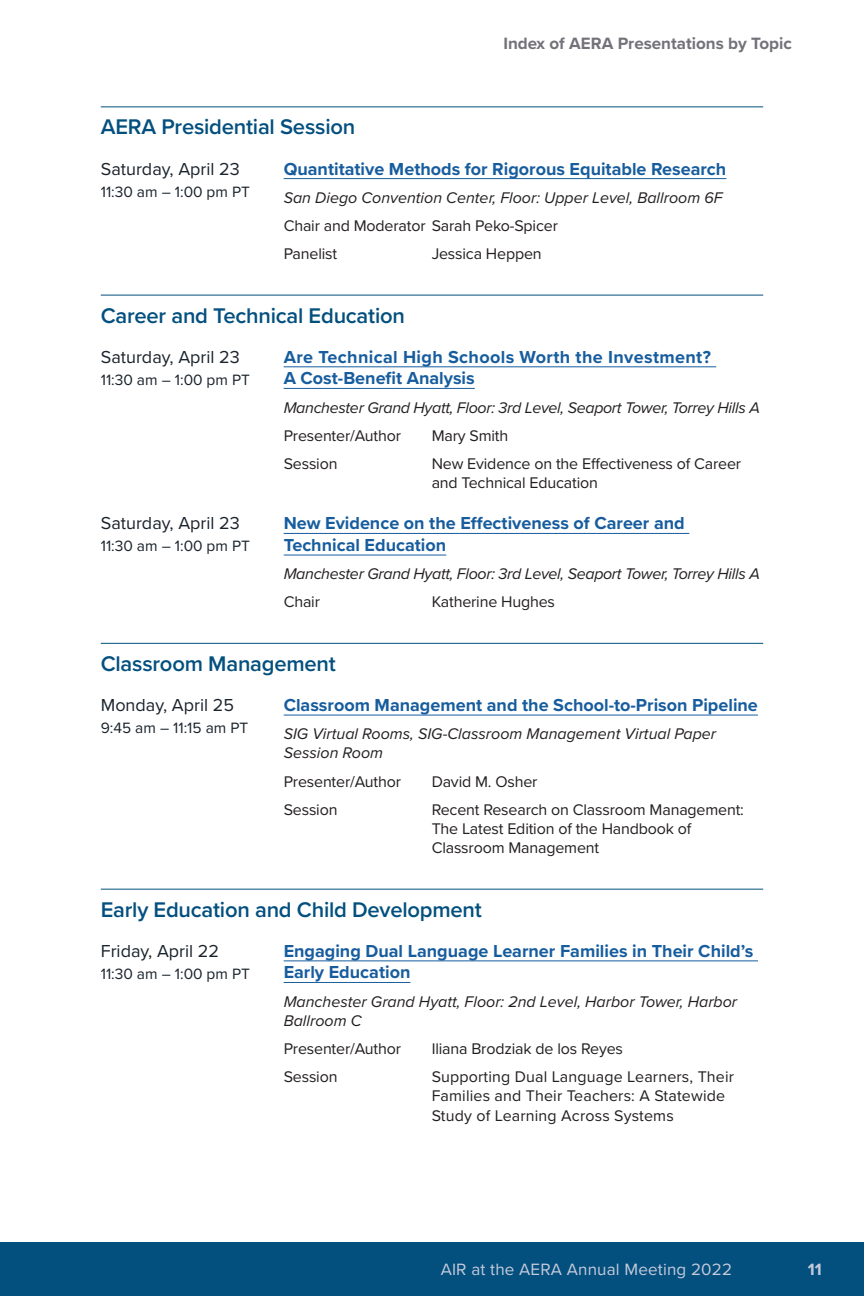
<style>
.page{position:relative;width:864px;height:1296px;background:#fff}
.page>*{position:absolute;margin:0;border:0;box-sizing:border-box;transform-origin:0 0}
.Date_Topic_Heading{font:600 22px "Proxima Nova";letter-spacing:-.01em;color:#034f7e}
.Session_Title_Text{font:700 18px/21.6px "Proxima Nova";color:#175d9e}
.Session_Date_Text{font:18px "Proxima Nova";color:#1a232c}
.Session_Title_Text-2{font:700 18px/21.6px "Proxima Nova";letter-spacing:.02em;color:#175d9e}
.t1{font:700 17px "Proxima Nova";color:#737279}
.t2{font:17px "Proxima Nova";letter-spacing:.01em;color:#c5cada}
.t3{font:700 17px "Proxima Nova";color:#c5cada}
.Session_Participant{font:16px/19.2px "Proxima Nova";letter-spacing:-.01em;color:#231f20}
.Session_Location{font:italic 16px/19.2px "Proxima Nova";color:#231f20}
.Session_Location-2{font:italic 16px "Proxima Nova";letter-spacing:-.02em;color:#231f20}
.Session_Participant-2{font:16px/19.2px "Proxima Nova";letter-spacing:.01em;color:#231f20}
.Session_Time_Text{font:15.6px "Proxima Nova";color:#1a232c}
</style>
<div class="page">
<div style="left:0;top:1242px;width:864px;height:54px;background:#034f7e"></div>
<hr style="left:101px;top:106px;width:662px;height:1px;background:#034f7e">
<hr style="left:101px;top:295px;width:662px;height:1px;background:#034f7e">
<hr style="left:101px;top:643px;width:662px;height:1px;background:#034f7e">
<hr style="left:101px;top:889px;width:662px;height:1px;background:#034f7e">
<hr style="left:284px;top:178px;width:442px;height:1px;background:#175d9e">
<hr style="left:284px;top:366px;width:432px;height:1px;background:#175d9e">
<hr style="left:284px;top:388px;width:191px;height:1px;background:#175d9e">
<hr style="left:284px;top:533px;width:405px;height:1px;background:#175d9e">
<hr style="left:284px;top:555px;width:162px;height:1px;background:#175d9e">
<hr style="left:284px;top:715px;width:474px;height:1px;background:#175d9e">
<hr style="left:284px;top:960px;width:474px;height:1px;background:#175d9e">
<hr style="left:284px;top:982px;width:126px;height:1px;background:#175d9e">
<p class="t1" style="left:503px;top:31px;width:290px">Index of AERA Presentations by Topic</p>
<p class="Date_Topic_Heading" style="left:101px;top:111px;width:256px">AERA Presidential Session</p>
<p class="Session_Date_Text" style="left:101px;top:155px;width:141px">Saturday, April 23</p>
<p class="Session_Time_Text" style="left:101px;top:180px;width:151px">11:30 am – 1:00 pm PT</p>
<p class="Session_Title_Text" style="left:284px;top:157px;width:444px">Quantitative Methods for Rigorous Equitable Research</p>
<p class="Session_Location" style="left:284px;top:187px;width:441px">San Diego Convention Center, Floor: Upper Level, Ballroom 6F</p>
<p class="Session_Participant" style="left:284px;top:215px;width:276px">Chair and Moderator Sarah Peko-Spicer</p>
<p class="Session_Participant" style="left:284px;top:244px;width:55px">Panelist</p>
<p class="Session_Participant" style="left:432px;top:244px;width:112px">Jessica Heppen</p>
<p class="Date_Topic_Heading" style="left:101px;top:299px;width:306px">Career and Technical Education</p>
<p class="Session_Date_Text" style="left:101px;top:343px;width:141px">Saturday, April 23</p>
<p class="Session_Time_Text" style="left:101px;top:368px;width:151px">11:30 am – 1:00 pm PT</p>
<p class="Session_Title_Text-2" style="left:284px;top:346px;width:429px">Are Technical High Schools Worth the Investment?<br>A Cost-Benefit Analysis</p>
<p class="Session_Location-2" style="left:284px;top:395px;width:478px">Manchester Grand Hyatt, Floor: 3rd Level, Seaport Tower, Torrey Hills A</p>
<p class="Session_Participant" style="left:284px;top:425px;width:119px">Presenter/Author</p>
<p class="Session_Participant" style="left:432px;top:425px;width:78px">Mary Smith</p>
<p class="Session_Participant" style="left:284px;top:453px;width:55px">Session</p>
<p class="Session_Participant" style="left:432px;top:453px;width:311px">New Evidence on the Effectiveness of Career and Technical Education</p>
<p class="Session_Date_Text" style="left:101px;top:510px;width:141px">Saturday, April 23</p>
<p class="Session_Time_Text" style="left:101px;top:535px;width:151px">11:30 am – 1:00 pm PT</p>
<p class="Session_Title_Text" style="left:284px;top:512px;width:403px">New Evidence on the Effectiveness of Career and<br>Technical Education</p>
<p class="Session_Location-2" style="left:284px;top:562px;width:478px">Manchester Grand Hyatt, Floor: 3rd Level, Seaport Tower, Torrey Hills A</p>
<p class="Session_Participant" style="left:284px;top:592px;width:38px">Chair</p>
<p class="Session_Participant" style="left:432px;top:592px;width:125px">Katherine Hughes</p>
<p class="Date_Topic_Heading" style="left:101px;top:647px;width:237px">Classroom Management</p>
<p class="Session_Date_Text" style="left:101px;top:692px;width:135px">Monday, April 25</p>
<p class="Session_Time_Text" style="left:101px;top:716px;width:149px">9:45 am – 11:15 am PT</p>
<p class="Session_Title_Text" style="left:284px;top:694px;width:476px">Classroom Management and the School-to-Prison Pipeline</p>
<p class="Session_Location" style="left:284px;top:724px;width:434px">SIG Virtual Rooms, SIG-Classroom Management Virtual Paper<br>Session Room</p>
<p class="Session_Participant" style="left:284px;top:771px;width:119px">Presenter/Author</p>
<p class="Session_Participant" style="left:432px;top:771px;width:107px">David M. Osher</p>
<p class="Session_Participant" style="left:284px;top:799px;width:55px">Session</p>
<p class="Session_Participant" style="left:432px;top:799px;width:314px">Recent Research on Classroom Management:<br>The Latest Edition of the Handbook of<br>Classroom Management</p>
<p class="Date_Topic_Heading" style="left:101px;top:893px;width:383px">Early Education and Child Development</p>
<p class="Session_Date_Text" style="left:101px;top:937px;width:120px">Friday, April 22</p>
<p class="Session_Time_Text" style="left:101px;top:962px;width:151px">11:30 am – 1:00 pm PT</p>
<p class="Session_Title_Text" style="left:284px;top:940px;width:471px">Engaging Dual Language Learner Families in Their Child’s<br>Early Education</p>
<p class="Session_Location" style="left:284px;top:991px;width:455px">Manchester Grand Hyatt, Floor: 2nd Level, Harbor Tower, Harbor<br>Ballroom C</p>
<p class="Session_Participant" style="left:284px;top:1038px;width:119px">Presenter/Author</p>
<p class="Session_Participant" style="left:432px;top:1038px;width:193px">Iliana Brodziak de los Reyes</p>
<p class="Session_Participant" style="left:284px;top:1067px;width:55px">Session</p>
<p class="Session_Participant-2" style="left:432px;top:1067px;width:304px">Supporting Dual Language Learners, Their<br>Families and Their Teachers: A Statewide<br>Study of Learning Across Systems</p>
<p class="t2" style="left:441px;top:1257px;width:293px">AIR at the AERA Annual Meeting 2022</p>
<p class="t3" style="left:808px;top:1257px;width:15px">11</p>
</div>
